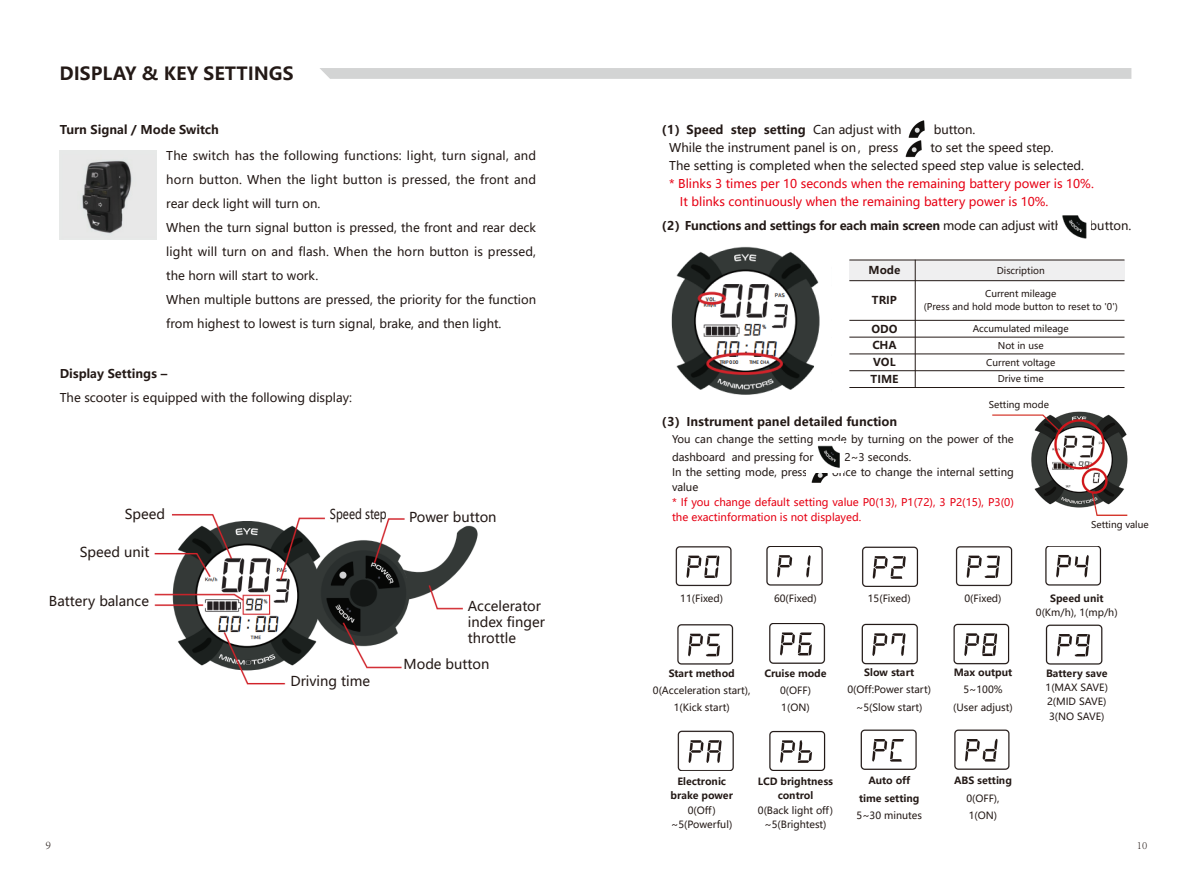
<style>
.page{position:relative;width:1191px;height:893px;background:#fff}
.page>*{position:absolute;margin:0;border:0;box-sizing:border-box;transform-origin:0 0}
.t1{font:700 18px "Microsoft Ya Hei";color:#231916}
.t2{font:13.5px "Microsoft Ya Hei";color:#231916}
.t3{font:13.5px "Microsoft Ya Hei";color:#231916;scale:.79 1}
.t4{font:12px/24px "Microsoft Ya Hei";color:#231916;text-align:justify}
.t5{font:12px "Microsoft Ya Hei";color:#e60013}
.t6{font:700 12px "Microsoft Ya Hei";color:#231916}
.t7{font:700 12px "Microsoft Ya Hei";letter-spacing:-.02em;color:#231916}
.t8{font:300 12px "Adobe Song Std";color:#231916}
.t9{font:300 11.25px "Adobe Song Std";color:#231916}
.t10{font:700 10.8px "Microsoft Ya Hei";color:#231916}
.t11{font:10.5px/18px "Microsoft Ya Hei";color:#231916}
.t12{font:10.5px/15px "Microsoft Ya Hei";color:#e60013}
.t13{font:9.9px "Microsoft Ya Hei";color:#231916}
.t14{font:700 9.9px "Microsoft Ya Hei";color:#231916}
.t15{font:9.3px "Microsoft Ya Hei";color:#231916}
.s1{font-weight:400}
</style>
<div class="page">
<img style="left:992px;top:411px;width:136px;height:105px">
<div style="left:320px;top:68px;width:811px;height:11px;background:#d3d4d4"></div>
<img style="left:60px;top:150px;width:96px;height:89px">
<img style="left:671px;top:246px;width:149px;height:149px">
<img style="left:154px;top:514px;width:324px;height:171px">
<div style="left:849px;top:260px;width:275px;height:21px;background:#efeff0"></div>
<hr style="left:849px;top:280px;width:275px;height:1px;background:#231916">
<hr style="left:849px;top:260px;width:275px;height:1px;background:#231916">
<hr style="left:849px;top:337px;width:275px;height:1px;background:#231916">
<hr style="left:849px;top:354px;width:275px;height:1px;background:#231916">
<hr style="left:849px;top:387px;width:275px;height:1px;background:#231916">
<hr style="left:849px;top:370px;width:275px;height:1px;background:#231916">
<hr style="left:849px;top:320px;width:275px;height:1px;background:#231916">
<hr style="left:915px;top:260px;width:1px;height:128px;background:#231916">
<img style="left:766px;top:546px;width:57px;height:40px">
<img style="left:862px;top:546px;width:57px;height:41px">
<img style="left:955px;top:546px;width:58px;height:41px">
<img style="left:1045px;top:546px;width:57px;height:40px">
<img style="left:1045px;top:624px;width:58px;height:40px">
<img style="left:953px;top:623px;width:57px;height:41px">
<img style="left:954px;top:730px;width:56px;height:40px">
<img style="left:861px;top:623px;width:57px;height:41px">
<img style="left:860px;top:730px;width:57px;height:40px">
<img style="left:769px;top:623px;width:57px;height:41px">
<img style="left:769px;top:730px;width:57px;height:41px">
<img style="left:677px;top:624px;width:57px;height:40px">
<img style="left:677px;top:730px;width:57px;height:41px">
<img style="left:675px;top:547px;width:57px;height:39px">
<img style="left:905px;top:140px;width:17px;height:18px">
<img style="left:908px;top:121px;width:17px;height:17px">
<img style="left:811px;top:473px;width:17px;height:10px">
<img style="left:1062px;top:215px;width:25px;height:24px">
<img style="left:817px;top:445px;width:23px;height:23px">
<p class="t1" style="left:60px;top:61px;width:235px">DISPLAY &amp; KEY SETTINGS</p>
<p class="t6" style="left:60px;top:121px;width:161px">Turn Signal / Mode Switch</p>
<p class="t4" style="left:166px;top:144px;width:371px">The switch has the following functions: light, turn signal, and horn button. When the light button is pressed, the front and rear deck light will turn on.</p>
<p class="t4" style="left:166px;top:216px;width:371px">When the turn signal button is pressed, the front and rear deck light will turn on and flash. When the horn button is pressed, the horn will start to work.</p>
<p class="t4" style="left:166px;top:288px;width:371px">When multiple buttons are pressed, the priority for the function from highest to lowest is turn signal, brake, and then light.</p>
<p class="t6" style="left:60px;top:365px;width:109px">Display Settings –</p>
<p class="t4" style="left:60px;top:385px;width:294px">The scooter is equipped with the following display:</p>
<p class="t2" style="left:125px;top:505px;width:42px">Speed</p>
<p class="t3" style="left:330px;top:505px;width:73px">Speed step</p>
<p class="t2" style="left:409px;top:508px;width:89px">Power button</p>
<p class="t2" style="left:80px;top:543px;width:71px">Speed unit</p>
<p class="t2" style="left:49px;top:592px;width:102px">Battery balance</p>
<p class="t2" style="left:290px;top:672px;width:81px">Driving time</p>
<p class="t2" style="left:468px;top:597px;width:75px">Accelerator</p>
<p class="t2" style="left:468px;top:613px;width:79px">index finger</p>
<p class="t2" style="left:468px;top:629px;width:50px">throttle</p>
<p class="t2" style="left:403px;top:655px;width:87px">Mode button</p>
<p class="t6" style="left:655px;top:121px;width:248px">（1）Speed step setting <span class="s1">Can adjust with</span></p>
<p class="t4" style="left:933px;top:117px;width:43px">button.</p>
<p class="t4" style="left:669px;top:135px;width:231px">While the instrument panel is on，press</p>
<p class="t4" style="left:930px;top:135px;width:125px">to set the speed step.</p>
<p class="t4" style="left:669px;top:153px;width:416px">The setting is completed when the selected speed step value is selected.</p>
<p class="t5" style="left:669px;top:175px;width:426px">* Blinks 3 times per 10 seconds when the remaining battery power is 10%.</p>
<p class="t5" style="left:680px;top:193px;width:370px">It blinks continuously when the remaining battery power is 10%.</p>
<p class="t7" style="left:655px;top:217px;width:409px">（2）Functions and settings for each main screen <span class="s1">mode can adjust with</span></p>
<p class="t4" style="left:1089px;top:213px;width:43px">button.</p>
<p class="t10" style="left:868px;top:263px;width:33px">Mode</p>
<p class="t15" style="left:996px;top:264px;width:49px">Discription</p>
<p class="t10" style="left:872px;top:293px;width:27px">TRIP</p>
<p class="t10" style="left:871px;top:321px;width:28px">ODO</p>
<p class="t10" style="left:872px;top:338px;width:26px">CHA</p>
<p class="t10" style="left:873px;top:355px;width:24px">VOL</p>
<p class="t10" style="left:870px;top:372px;width:29px">TIME</p>
<p class="t15" style="left:985px;top:288px;width:73px">Current mileage</p>
<p class="t15" style="left:923px;top:300px;width:196px">(Press and hold mode button to reset to '0')</p>
<p class="t15" style="left:972px;top:322px;width:97px">Accumulated mileage</p>
<p class="t15" style="left:998px;top:339px;width:47px">Not in use</p>
<p class="t15" style="left:986px;top:356px;width:70px">Current voltage</p>
<p class="t15" style="left:998px;top:373px;width:47px">Drive time</p>
<p class="t15" style="left:989px;top:398px;width:62px">Setting mode</p>
<p class="t6" style="left:655px;top:414px;width:244px">（3）Instrument panel detailed function</p>
<p class="t11" style="left:672px;top:430px;width:343px">You can change the setting mode by turning on the power of the dashboard and pressing for</p>
<p class="t11" style="left:844px;top:448px;width:68px">2~3 seconds.</p>
<p class="t11" style="left:672px;top:463px;width:137px">In the setting mode, press</p>
<p class="t11" style="left:832px;top:463px;width:183px">once to change the internal setting</p>
<p class="t11" style="left:672px;top:478px;width:28px">value</p>
<p class="t12" style="left:672px;top:494px;width:343px">* If you change default setting value P0(13), P1(72), 3 P2(15), P3(0) the exactinformation is not displayed.</p>
<p class="t15" style="left:1091px;top:519px;width:59px">Setting value</p>
<p class="t13" style="left:680px;top:592px;width:44px">11(Fixed)</p>
<p class="t13" style="left:774px;top:592px;width:44px">60(Fixed)</p>
<p class="t13" style="left:867px;top:592px;width:44px">15(Fixed)</p>
<p class="t13" style="left:964px;top:592px;width:39px">0(Fixed)</p>
<p class="t14" style="left:669px;top:666px;width:67px">Start method</p>
<p class="t13" style="left:653px;top:684px;width:99px">0(Acceleration start),</p>
<p class="t13" style="left:674px;top:701px;width:57px">1(Kick start)</p>
<p class="t14" style="left:764px;top:666px;width:64px">Cruise mode</p>
<p class="t13" style="left:780px;top:684px;width:32px">0(OFF)</p>
<p class="t13" style="left:781px;top:701px;width:30px">1(ON)</p>
<p class="t14" style="left:864px;top:665px;width:51px">Slow start</p>
<p class="t13" style="left:847px;top:683px;width:85px">0(Off:Power start)</p>
<p class="t13" style="left:856px;top:700px;width:68px">~5(Slow start)</p>
<p class="t14" style="left:953px;top:665px;width:60px">Max output</p>
<p class="t13" style="left:963px;top:683px;width:41px">5~100%</p>
<p class="t13" style="left:953px;top:700px;width:61px">(User adjust)</p>
<p class="t14" style="left:677px;top:774px;width:50px">Electronic</p>
<p class="t14" style="left:670px;top:789px;width:64px">brake power</p>
<p class="t13" style="left:687px;top:803px;width:30px">0(Off)</p>
<p class="t13" style="left:671px;top:818px;width:63px">~5(Powerful)</p>
<p class="t14" style="left:758px;top:774px;width:77px">LCD brightness</p>
<p class="t14" style="left:777px;top:789px;width:37px">control</p>
<p class="t13" style="left:758px;top:803px;width:77px">0(Back light off)</p>
<p class="t13" style="left:764px;top:818px;width:64px">~5(Brightest)</p>
<p class="t14" style="left:868px;top:774px;width:43px">Auto off</p>
<p class="t14" style="left:859px;top:791px;width:62px">time setting</p>
<p class="t13" style="left:856px;top:809px;width:67px">5~30 minutes</p>
<p class="t14" style="left:954px;top:774px;width:59px">ABS setting</p>
<p class="t13" style="left:966px;top:791px;width:35px">0(OFF),</p>
<p class="t13" style="left:968px;top:809px;width:30px">1(ON)</p>
<p class="t14" style="left:1050px;top:591px;width:55px">Speed unit</p>
<p class="t13" style="left:1036px;top:606px;width:83px">0(Km/h), 1(mp/h)</p>
<p class="t14" style="left:1046px;top:666px;width:63px">Battery save</p>
<p class="t13" style="left:1045px;top:681px;width:64px">1(MAX SAVE)</p>
<p class="t13" style="left:1047px;top:695px;width:61px">2(MID SAVE)</p>
<p class="t13" style="left:1049px;top:710px;width:57px">3(NO SAVE)</p>
<p class="t8" style="left:45px;top:838px;width:7px">9</p>
<p class="t9" style="left:1136px;top:838px;width:12px">10</p>
</div>
